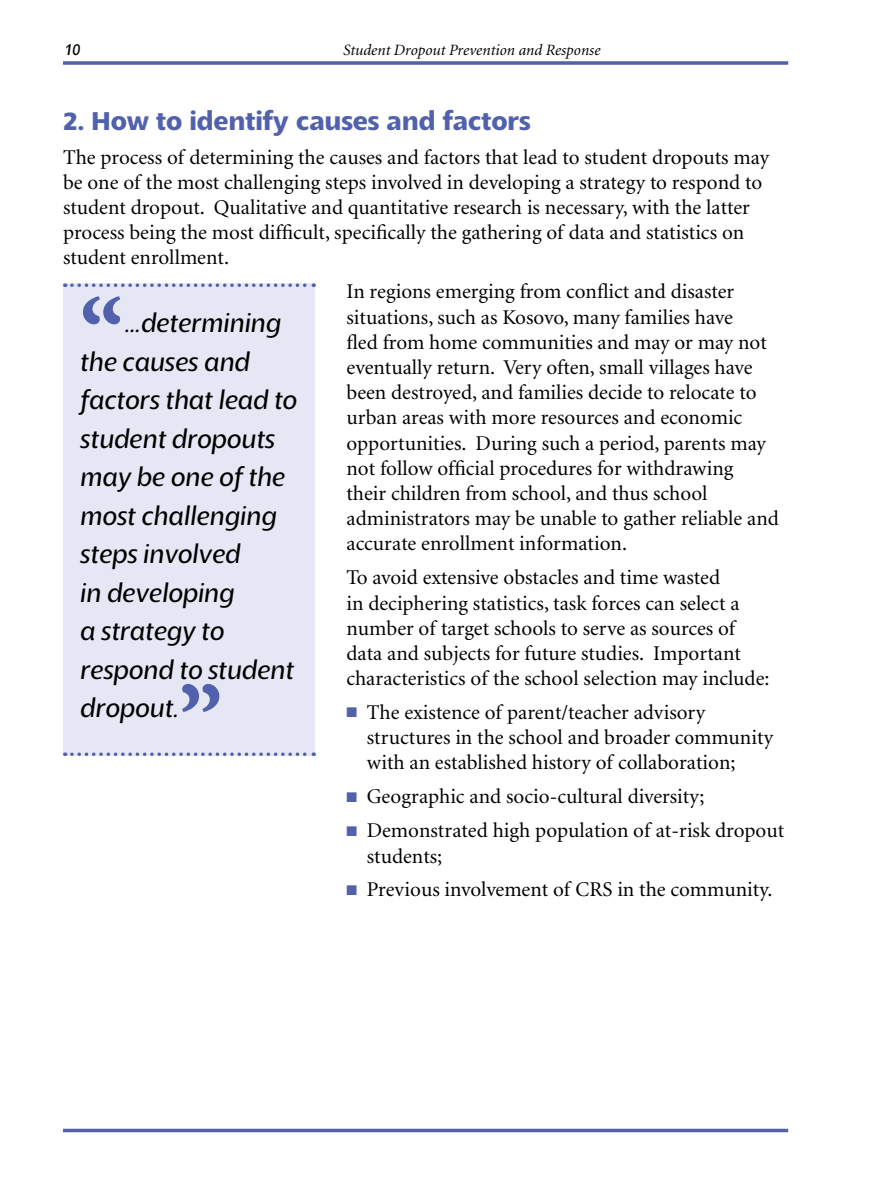
<style>
.page{position:relative;width:882px;height:1197px;background:#fff}
.page>*{position:absolute;margin:0;border:0;box-sizing:border-box;transform-origin:0 0}
.t1{font:900 94.5px "Minion";color:#5261ac}
.t2{font:italic 28px/38.5px "Slippy";color:#000}
.t3{font:700 28px "Slippy";color:#5261ac}
.t4{font:21px/25.2px "Minion";color:#000}
.t5{font:italic 17.5px "Slippy";color:#000}
.t6{font:italic 15.75px "Minion";color:#000}
.s1{color:#5261ac}
</style>
<div class="page">
<svg style="left:63px;top:61px;width:725px;height:4px;background:#6774b6"></svg>
<hr style="left:63px;top:1129px;width:725px;height:3px;background:#5261ac">
<div style="left:64px;top:284px;width:251px;height:472px;background:#e6e7f4"></div>
<svg style="left:72px;top:752px;width:242px;height:4px"></svg>
<svg style="left:72px;top:284px;width:242px;height:3px"></svg>
<p class="t5" style="left:64px;top:40px;width:17px">10</p>
<p class="t6" style="left:343px;top:42px;width:259px">Student Dropout Prevention and Response</p>
<h2 class="t3" style="left:63px;top:106px;width:469px">2. How to identify causes and factors</h2>
<p class="t4" style="left:63px;top:145px;width:708px">The process of determining the causes and factors that lead to student dropouts may be one of the most challenging steps involved in developing a strategy to respond to student dropout. Qualitative and quantitative research is necessary, with the latter process being the most difficult, specifically the gathering of data and statistics on student enrollment.</p>
<p class="t4" style="left:346px;top:280px;width:434px">In regions emerging from conflict and disaster situations, such as Kosovo, many families have<br>fled from home communities and may or may not eventually return. Very often, small villages have been destroyed, and families decide to relocate to urban areas with more resources and economic opportunities. During such a period, parents may not follow official procedures for withdrawing<br>their children from school, and thus school administrators may be unable to gather reliable and accurate enrollment information.</p>
<p class="t4" style="left:346px;top:566px;width:425px">To avoid extensive obstacles and time wasted<br>in deciphering statistics, task forces can select a number of target schools to serve as sources of data and subjects for future studies. Important characteristics of the school selection may include:</p>
<p class="t4" style="left:367px;top:701px;width:408px;text-indent:-20px"><span class="s1">■</span> The existence of parent/teacher advisory structures in the school and broader community with an established history of collaboration;</p>
<p class="t4" style="left:346px;top:785px;width:360px"><span class="s1">■</span> Geographic and socio-cultural diversity;</p>
<p class="t4" style="left:367px;top:819px;width:419px;text-indent:-20px"><span class="s1">■</span> Demonstrated high population of at-risk dropout students;</p>
<p class="t4" style="left:346px;top:878px;width:428px"><span class="s1">■</span> Previous involvement of CRS in the community.</p>
<h1 class="t1" style="left:80px;top:286px;width:46px">“</h1>
<h2 class="t2" style="left:80px;top:305px;width:218px;text-indent:44px">…determining the causes and factors that lead to student dropouts may be one of the most challenging steps involved<br>in developing<br>a strategy to respond to student dropout.</h2>
<h1 class="t1" style="left:178px;top:672px;width:46px">”</h1>
</div>
